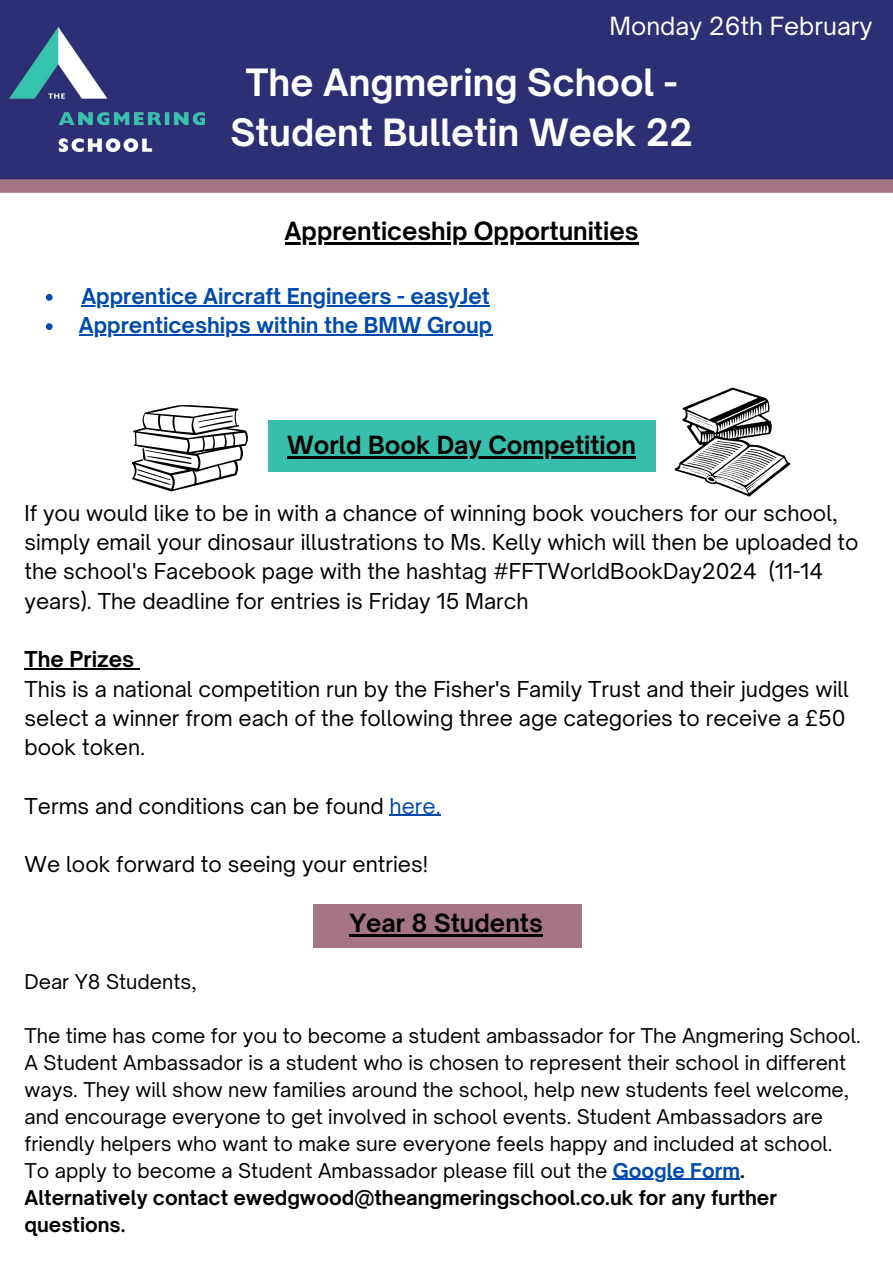
<style>
.page{position:relative;width:893px;height:1264px;background:#fff}
.page>*{position:absolute;margin:0;border:0;box-sizing:border-box;transform-origin:0 0}
.t1{font:700 36px/49.5px "Open Sauce One";color:#fff;text-align:center}
.t2{font:700 24px "Open Sauce One";color:#000}
.t3{font:24px "Open Sauce One";color:#fff}
.t4{font:21px/29.2px "Open Sauce One";color:#000}
.t5{font:700 21px "Open Sauce One";color:#004aad}
.t6{font:700 21px "Open Sauce One";color:#000}
.t7{font:19.5px/27px "Open Sauce One";color:#000}
.t8{font:700 19.5px/27px "Open Sauce One";color:#000}
.s1{color:#004aad}
.s2{font-weight:700;color:#004aad}
.s3{font-weight:700}
</style>
<div class="page">
<div style="left:0;top:0;width:892px;height:181px;background:#2c2f73"></div>
<img style="left:10px;top:27px;width:194px;height:124px">
<div style="left:0;top:179px;width:892px;height:14px;background:#a67585"></div>
<hr style="left:24px;top:668px;width:110px;height:1px;background:#000">
<hr style="left:389px;top:814px;width:52px;height:1px;background:#004aad">
<div style="left:268px;top:420px;width:387px;height:52px;background:#38bead"></div>
<svg style="left:132px;top:405px;width:116px;height:86px"></svg>
<svg style="left:674px;top:387px;width:116px;height:109px"></svg>
<div style="left:313px;top:903px;width:268px;height:44px;background:#a67585"></div>
<hr style="left:284px;top:242px;width:354px;height:2px;background:#000">
<svg style="left:46px;top:294px;width:7px;height:7px"></svg>
<hr style="left:81px;top:305px;width:409px;height:1px;background:#004aad">
<svg style="left:46px;top:323px;width:7px;height:7px"></svg>
<hr style="left:79px;top:334px;width:413px;height:1px;background:#004aad">
<hr style="left:287px;top:456px;width:349px;height:2px;background:#000">
<hr style="left:612px;top:1178px;width:128px;height:1px;background:#004aad">
<hr style="left:349px;top:934px;width:194px;height:2px;background:#000">
<p class="t3" style="left:609px;top:11px;width:265px">Monday 26th February</p>
<p class="t1" style="left:230px;top:58px;width:464px">The Angmering School -<br>Student Bulletin Week 22</p>
<h2 class="t2" style="left:284px;top:216px;width:355px">Apprenticeship Opportunities</h2>
<p class="t5" style="left:81px;top:283px;width:410px">Apprentice Aircraft Engineers - easyJet</p>
<p class="t5" style="left:79px;top:312px;width:415px">Apprenticeships within the BMW Group</p>
<p class="t2" style="left:287px;top:430px;width:350px">World Book Day Competition</p>
<h3 class="t4" style="left:24px;top:498px;width:835px">If you would like to be in with a chance of winning book vouchers for our school, simply email your dinosaur illustrations to Ms. Kelly which will then be uploaded to the school's Facebook page with the hashtag #FFTWorldBookDay2024 (11-14 years). The deadline for entries is Friday 15 March</h3>
<h1 class="t6" style="left:24px;top:646px;width:111px">The Prizes</h1>
<h2 class="t4" style="left:24px;top:674px;width:826px">This is a national competition run by the Fisher's Family Trust and their judges will select a winner from each of the following three age categories to receive a £50 book token.</h2>
<p class="t4" style="left:24px;top:791px;width:418px">Terms and conditions can be found <span class="s1">here.</span></p>
<p class="t4" style="left:24px;top:849px;width:405px">We look forward to seeing your entries!</p>
<p class="t2" style="left:349px;top:907px;width:195px">Year 8 Students</p>
<p class="t7" style="left:24px;top:967px;width:174px">Dear Y8 Students,</p>
<p class="t7" style="left:24px;top:1021px;width:837px">The time has come for you to become a student ambassador for The Angmering School.<br>A Student Ambassador is a student who is chosen to represent their school in different ways. They will show new families around the school, help new students feel welcome, and encourage everyone to get involved in school events. Student Ambassadors are friendly helpers who want to make sure everyone feels happy and included at school.</p>
<h2 class="t7" style="left:24px;top:1156px;width:721px">To apply to become a Student Ambassador please fill out the <span class="s2">Google Form</span><span class="s3">.</span></h2>
<p class="t8" style="left:24px;top:1183px;width:754px">Alternatively contact ewedgwood@theangmeringschool.co.uk for any further questions.</p>
</div>
